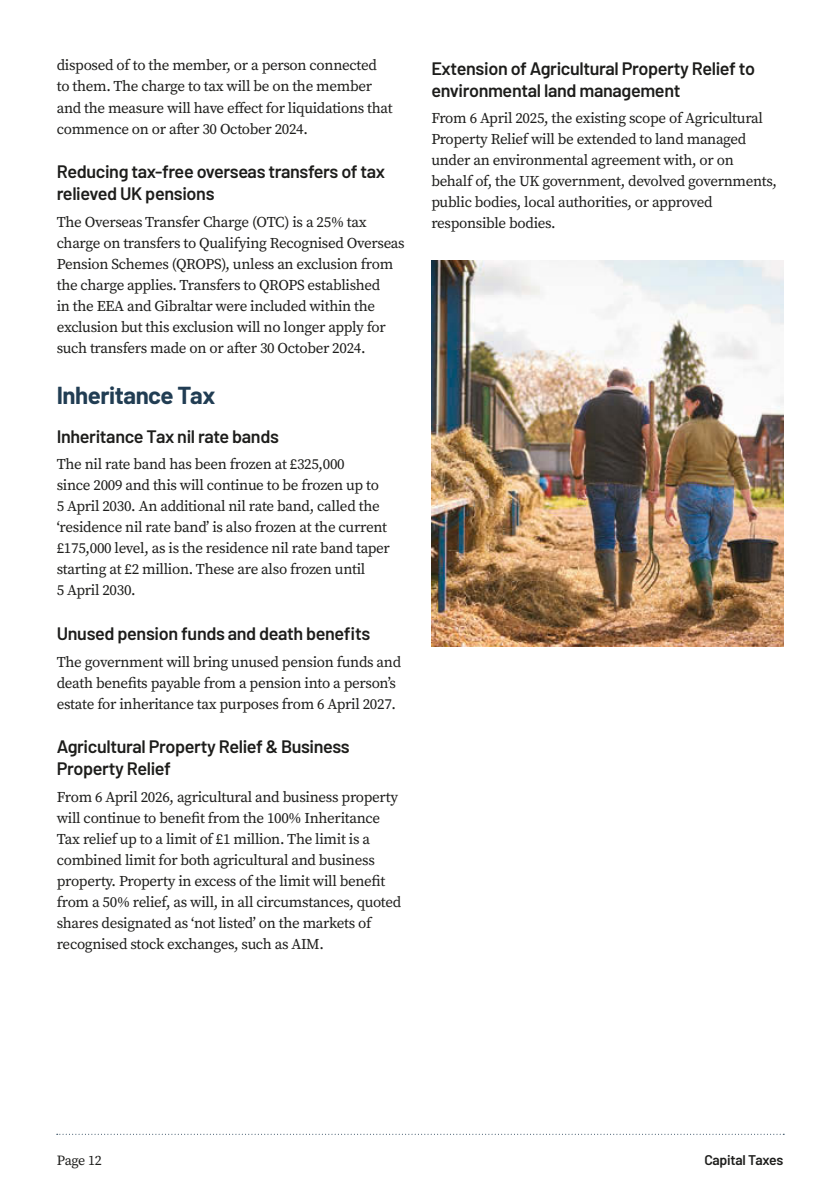
<style>
.page{position:relative;width:840px;height:1191px;background:#fff}
.page>*{position:absolute;margin:0;border:0;box-sizing:border-box;transform-origin:0 0}
.t1{font:700 24px "Barlow";letter-spacing:-.02em;color:#213d53}
.t2{font:600 18px/22px "Barlow";letter-spacing:-.02em;color:#1d1d1b}
.t3{font:15px/21px "Source Serif Pro";letter-spacing:-.02em;color:#1d1d1b}
.t4{font:600 14px "Barlow";letter-spacing:-.02em;color:#1d1d1b}
.t5{font:14px "Source Serif Pro";letter-spacing:-.025em;color:#1d1d1b}
</style>
<div class="page">
<svg style="left:57px;top:1133px;width:724px;height:1px"></svg>
<img style="left:431px;top:261px;width:351px;height:385px">
<p class="t3" style="left:57px;top:55px;width:337px">disposed of to the member, or a person connected to them. The charge to tax will be on the member and the measure will have effect for liquidations that commence on or after 30 October 2024.</p>
<p class="t2" style="left:57px;top:159px;width:330px">Reducing tax-free overseas transfers of tax relieved UK pensions</p>
<p class="t3" style="left:57px;top:211px;width:349px">The Overseas Transfer Charge (OTC) is a 25% tax charge on transfers to Qualifying Recognised Overseas Pension Schemes (QROPS), unless an exclusion from the charge applies. Transfers to QROPS established<br>in the EEA and Gibraltar were included within the exclusion but this exclusion will no longer apply for such transfers made on or after 30 October 2024.</p>
<h1 class="t1" style="left:57px;top:377px;width:160px">Inheritance Tax</h1>
<p class="t2" style="left:57px;top:424px;width:223px">Inheritance Tax nil rate bands</p>
<p class="t3" style="left:57px;top:454px;width:334px">The nil rate band has been frozen at £325,000<br>since 2009 and this will continue to be frozen up to 5 April 2030. An additional nil rate band, called the ‘residence nil rate band’ is also frozen at the current £175,000 level, as is the residence nil rate band taper starting at £2 million. These are also frozen until<br>5 April 2030.</p>
<p class="t2" style="left:57px;top:621px;width:315px">Unused pension funds and death benefits</p>
<p class="t3" style="left:57px;top:651px;width:346px">The government will bring unused pension funds and death benefits payable from a pension into a person’s estate for inheritance tax purposes from 6 April 2027.</p>
<p class="t2" style="left:57px;top:734px;width:294px">Agricultural Property Relief &amp; Business<br>Property Relief</p>
<p class="t3" style="left:57px;top:786px;width:346px">From 6 April 2026, agricultural and business property will continue to benefit from the 100% Inheritance Tax relief up to a limit of £1 million. The limit is a combined limit for both agricultural and business property. Property in excess of the limit will benefit from a 50% relief, as will, in all circumstances, quoted shares designated as ‘not listed’ on the markets of recognised stock exchanges, such as AIM.</p>
<p class="t2" style="left:431px;top:56px;width:325px">Extension of Agricultural Property Relief to environmental land management</p>
<p class="t3" style="left:431px;top:108px;width:347px">From 6 April 2025, the existing scope of Agricultural Property Relief will be extended to land managed under an environmental agreement with, or on behalf of, the UK government, devolved governments, public bodies, local authorities, or approved responsible bodies.</p>
<p class="t5" style="left:57px;top:1150px;width:47px">Page 12</p>
<p class="t4" style="left:704px;top:1149px;width:80px">Capital Taxes</p>
</div>
